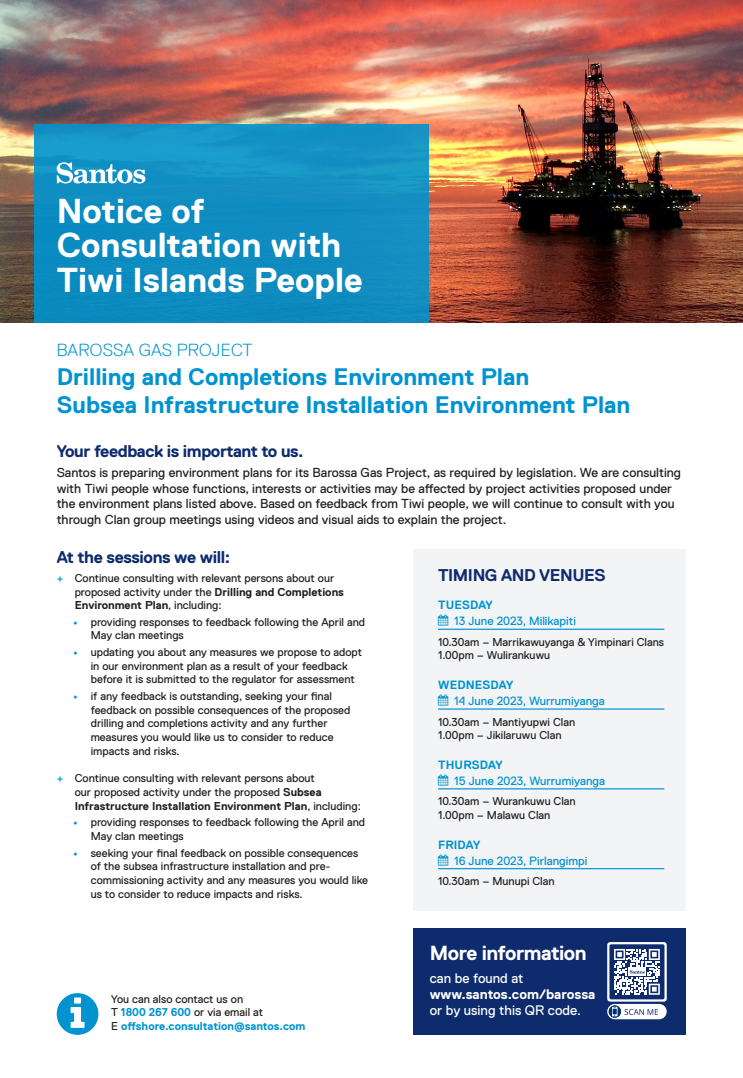
<style>
.page{position:relative;width:743px;height:1078px;background:#fff}
.page>*{position:absolute;margin:0;border:0;box-sizing:border-box;transform-origin:0 0}
.body{font:700 34.6px/34.2px "Replica Pro";color:#fff}
.body-2{font:700 23.8px "Replica Pro";color:#0093d0}
.t1{font:700 20.3px "Replica Pro";letter-spacing:-.03em;color:#fff}
.body-3{font:300 17.5px "Replica Pro";letter-spacing:.01em;color:#0093d0}
.t2{font:700 17px "Replica Pro";letter-spacing:-.025em;color:#0d2b6d}
.body-4{font:13.8px/16px "Replica Pro";color:#fff}
.body_8{font:13px/15.6px "Replica Pro";color:#231f20}
.line{font:12px "Replica Pro";color:#0093d0}
.line-2{font:700 12px "Replica Pro";letter-spacing:.01em;color:#0093d0}
.bullet{font:11.4px/13.7px "Replica Pro";color:#231f20}
.bullet-2{font:700 11.4px/13.7px "Replica Pro";color:#0093d0}
.s1{color:#0093d0}
.s2{font-weight:700}
.s3{font-weight:700;color:#0093d0}
.s4{font-weight:400;color:#231f20}
</style>
<div class="page">
<div style="left:413px;top:549px;width:273px;height:361px;background:#f2f3f4"></div>
<img style="left:0;top:0;width:743px;height:322px">
<div style="left:34px;top:124px;width:395px;height:198px;background:linear-gradient(to bottom,#1795c7,#0b88be)"></div>
<svg style="left:57px;top:162px;width:88px;height:21px"></svg>
<hr style="left:438px;top:628px;width:226px;height:1px;background:#0093d0">
<hr style="left:438px;top:708px;width:226px;height:1px;background:#0093d0">
<hr style="left:438px;top:788px;width:226px;height:1px;background:#0093d0">
<hr style="left:438px;top:867px;width:226px;height:2px;background:#0093d0">
<svg style="left:57px;top:993px;width:41px;height:41px"></svg>
<div style="left:413px;top:928px;width:273px;height:106px;background:#0d2b6d"></div>
<svg style="left:607px;top:942px;width:59px;height:76px"></svg>
<p class="body" style="left:57px;top:194px;width:307px">Notice of<br>Consultation with<br>Tiwi Islands People</p>
<p class="body-3" style="left:57px;top:340px;width:197px">BAROSSA GAS PROJECT</p>
<p class="body-2" style="left:57px;top:363px;width:474px">Drilling and Completions Environment Plan</p>
<p class="body-2" style="left:57px;top:392px;width:575px">Subsea Infrastructure Installation Environment Plan</p>
<h2 class="t2" style="left:57px;top:441px;width:248px">Your feedback is important to us.</h2>
<p class="body_8" style="left:57px;top:464px;width:626px">Santos is preparing environment plans for its Barossa Gas Project, as required by legislation. We are consulting with Tiwi people whose functions, interests or activities may be affected by project activities proposed under the environment plans listed above. Based on feedback from Tiwi people, we will continue to consult with you through Clan group meetings using videos and visual aids to explain the project.</p>
<h2 class="t2" style="left:57px;top:547px;width:175px">At the sessions we will:</h2>
<p class="bullet" style="left:75px;top:571px;width:271px;text-indent:-18px"><span class="s1">+</span> Continue consulting with relevant persons about our proposed activity under the <span class="s2">Drilling and Completions<br>Environment Plan</span>, including:</p>
<p class="bullet" style="left:91px;top:615px;width:276px;text-indent:-18px"><span class="s3">•</span> providing responses to feedback following the April and<br>May clan meetings</p>
<p class="bullet" style="left:91px;top:645px;width:273px;text-indent:-18px"><span class="s3">•</span> updating you about any measures we propose to adopt in our environment plan as a result of your feedback before it is submitted to the regulator for assessment</p>
<p class="bullet" style="left:91px;top:689px;width:261px;text-indent:-18px"><span class="s3">•</span> if any feedback is outstanding, seeking your final feedback on possible consequences of the proposed drilling and completions activity and any further measures you would like us to consider to reduce impacts and risks.</p>
<p class="bullet" style="left:75px;top:771px;width:288px;text-indent:-18px"><span class="s1">+</span> Continue consulting with relevant persons about<br>our proposed activity under the proposed <span class="s2">Subsea<br>Infrastructure Installation Environment Plan</span>, including:</p>
<p class="bullet" style="left:91px;top:815px;width:276px;text-indent:-18px"><span class="s3">•</span> providing responses to feedback following the April and<br>May clan meetings</p>
<p class="bullet" style="left:91px;top:845px;width:279px;text-indent:-18px"><span class="s3">•</span> seeking your final feedback on possible consequences of the subsea infrastructure installation and pre&shy;commissioning activity and any measures you would like us to consider to reduce impacts and risks.</p>
<p class="bullet-2" style="left:111px;top:991px;width:196px"><span class="s4">You can also contact us on<br>T</span> 1800 267 600 <span class="s4">or via email at<br>E</span> offshore.consultation@santos.com</p>
<h2 class="t2" style="left:438px;top:566px;width:169px">TIMING AND VENUES</h2>
<p class="line-2" style="left:438px;top:598px;width:56px">TUESDAY</p>
<p class="line" style="left:438px;top:614px;width:139px">▲ 13 June 2023, Milikapiti</p>
<p class="bullet" style="left:438px;top:634px;width:227px">10.30am – Marrikawuyanga &amp; Yimpinari Clans<br>1.00pm – Wulirankuwu</p>
<p class="line-2" style="left:438px;top:678px;width:77px">WEDNESDAY</p>
<p class="line" style="left:438px;top:694px;width:168px">▲ 14 June 2023, Wurrumiyanga</p>
<p class="bullet" style="left:438px;top:714px;width:139px">10.30am – Mantiyupwi Clan<br>1.00pm – Jikilaruwu Clan</p>
<p class="line-2" style="left:438px;top:757px;width:66px">THURSDAY</p>
<p class="line" style="left:438px;top:773px;width:168px">▲ 15 June 2023, Wurrumiyanga</p>
<p class="bullet" style="left:438px;top:794px;width:139px">10.30am – Wurankuwu Clan<br>1.00pm – Malawu Clan</p>
<p class="line-2" style="left:438px;top:837px;width:43px">FRIDAY</p>
<p class="line" style="left:438px;top:853px;width:151px">▲ 16 June 2023, Pirlangimpi</p>
<p class="bullet" style="left:438px;top:874px;width:118px">10.30am – Munupi Clan</p>
<p class="t1" style="left:430px;top:941px;width:158px">More information</p>
<p class="body-4" style="left:430px;top:969px;width:167px">can be found at <span class="s2">www.santos.com/barossa </span>or by using this QR code.</p>
</div>
